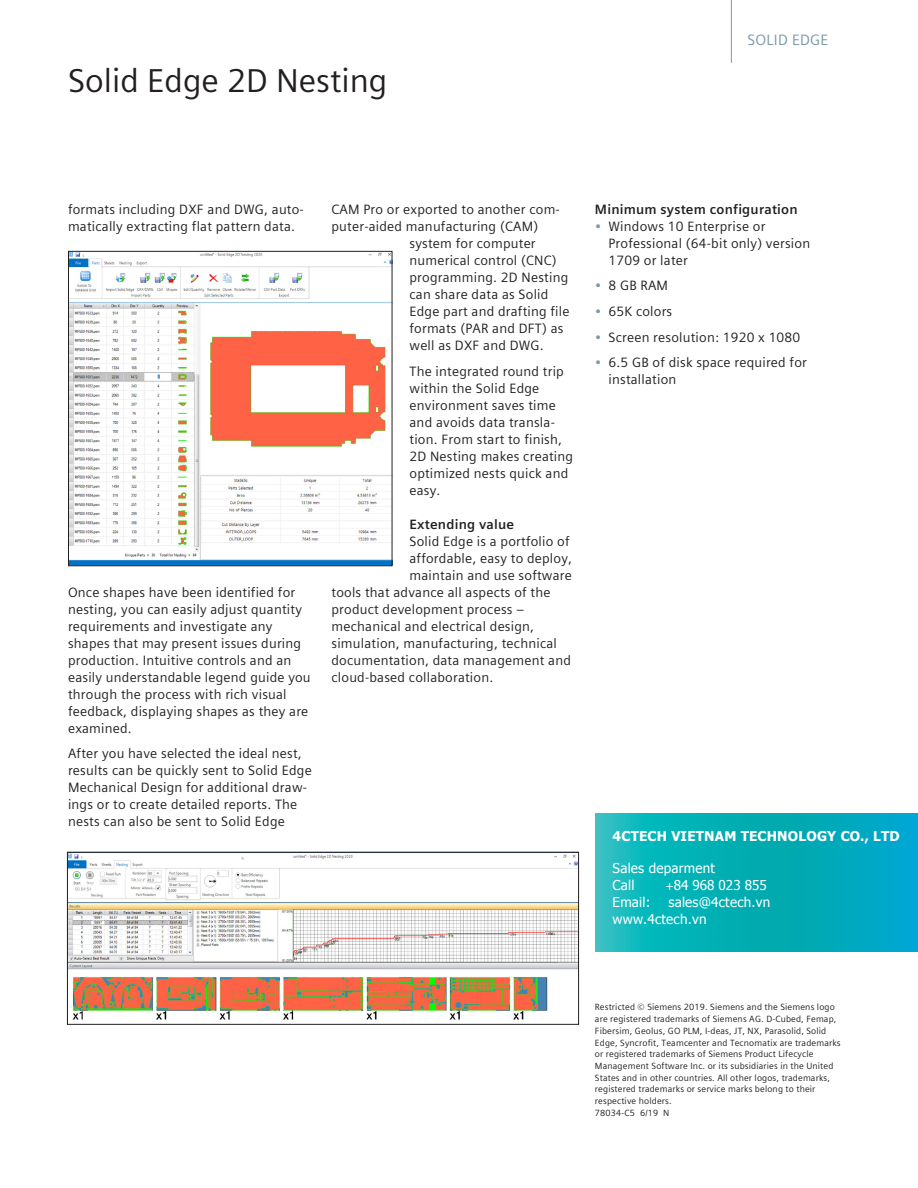
<style>
.page{position:relative;width:918px;height:1188px;background:#fff}
.page>*{position:absolute;margin:0;border:0;box-sizing:border-box;transform-origin:0 0}
.Head_Blk__22pt_120{font:33px "Siemens Sans Global";color:#231f20}
.Product_tab___10pt_0{font:15px "Siemens Sans Global";letter-spacing:.015em;color:#7b99a9}
.Body_text_Blk__9pt_4{font:13.5px/17px "Siemens Sans Global";letter-spacing:.015em;color:#231f20}
.Contact_Snow__9pt_4m{font:13.5px/17px "Tahoma";letter-spacing:.015em;color:#fff}
.Body_text_HEAD_Blk{font:700 13.5px "Siemens Sans Global";letter-spacing:.015em;color:#231f20}
.Contact_HEAD_Snow__9{font:700 13.5px "Tahoma";letter-spacing:.015em;color:#fff}
.Sidebar_captn_Blk__7{font:9px/11.7px "Siemens Sans Global";letter-spacing:.015em;color:#231f20}
.s1{color:#7b99a9}
.s2{font-family:"Siemens Sans Global"}
</style>
<div class="page">
<hr style="left:731px;top:0;width:1px;height:63px;background:#7b99a9">
<svg style="left:595px;top:814px;width:323px;height:137px;background:#05aeba"></svg>
<img style="left:70px;top:253px;width:321px;height:311px">
<div style="left:68px;top:251px;width:325px;height:315px;border:1px solid #231f20"></div>
<img style="left:69px;top:854px;width:508px;height:166px">
<div style="left:67px;top:852px;width:512px;height:173px;border:1px solid #231f20"></div>
<p class="Head_Blk__22pt_120" style="left:68px;top:56px;width:321px">Solid Edge 2D Nesting</p>
<p class="Product_tab___10pt_0" style="left:748px;top:29px;width:83px">SOLID EDGE</p>
<p class="Body_text_Blk__9pt_4" style="left:68px;top:201px;width:237px">formats including DXF and DWG, auto&shy;matically extracting flat pattern data.</p>
<p class="Body_text_Blk__9pt_4" style="left:68px;top:584px;width:244px">Once shapes have been identified for nesting, you can easily adjust quantity requirements and investigate any shapes that may present issues during production. Intuitive controls and an easily understandable legend guide you through the process with rich visual feedback, displaying shapes as they are examined.</p>
<p class="Body_text_Blk__9pt_4" style="left:68px;top:745px;width:245px">After you have selected the ideal nest, results can be quickly sent to Solid Edge Mechanical Design for additional draw&shy;ings or to create detailed reports. The nests can also be sent to Solid Edge</p>
<p class="Body_text_Blk__9pt_4" style="left:332px;top:201px;width:230px">CAM Pro or exported to another com-</p>
<p class="Body_text_Blk__9pt_4" style="left:332px;top:218px;width:208px">puter-aided manufacturing (CAM)</p>
<p class="Body_text_Blk__9pt_4" style="left:410px;top:235px;width:128px">system for computer</p>
<p class="Body_text_Blk__9pt_4" style="left:410px;top:252px;width:149px">numerical control (CNC)</p>
<p class="Body_text_Blk__9pt_4" style="left:410px;top:269px;width:160px">programming. 2D Nesting</p>
<p class="Body_text_Blk__9pt_4" style="left:410px;top:286px;width:140px">can share data as Solid</p>
<p class="Body_text_Blk__9pt_4" style="left:410px;top:303px;width:162px">Edge part and drafting file</p>
<p class="Body_text_Blk__9pt_4" style="left:410px;top:320px;width:155px">formats (PAR and DFT) as</p>
<p class="Body_text_Blk__9pt_4" style="left:410px;top:337px;width:136px">well as DXF and DWG.</p>
<p class="Body_text_Blk__9pt_4" style="left:410px;top:363px;width:165px">The integrated round trip within the Solid Edge environment saves time and avoids data transla&shy;tion. From start to finish,<br>2D Nesting makes creating optimized nests quick and easy.</p>
<p class="Body_text_HEAD_Blk" style="left:410px;top:514px;width:106px">Extending value</p>
<p class="Body_text_Blk__9pt_4" style="left:410px;top:533px;width:162px">Solid Edge is a portfolio of</p>
<p class="Body_text_Blk__9pt_4" style="left:410px;top:550px;width:164px">affordable, easy to deploy,</p>
<p class="Body_text_Blk__9pt_4" style="left:410px;top:567px;width:164px">maintain and use software</p>
<p class="Body_text_Blk__9pt_4" style="left:332px;top:584px;width:221px">tools that advance all aspects of the</p>
<p class="Body_text_Blk__9pt_4" style="left:332px;top:601px;width:194px">product development process –</p>
<p class="Body_text_Blk__9pt_4" style="left:332px;top:618px;width:204px">mechanical and electrical design,</p>
<p class="Body_text_Blk__9pt_4" style="left:332px;top:635px;width:227px">simulation, manufacturing, technical</p>
<p class="Body_text_Blk__9pt_4" style="left:332px;top:652px;width:241px">documentation, data management and</p>
<p class="Body_text_Blk__9pt_4" style="left:332px;top:669px;width:163px">cloud-based collaboration.</p>
<p class="Body_text_HEAD_Blk" style="left:595px;top:199px;width:204px">Minimum system configuration</p>
<p class="Body_text_Blk__9pt_4" style="left:608px;top:218px;width:203px;text-indent:-14px"><span class="s1">•</span> Windows 10 Enterprise or<br>Professional (64-bit only) version<br>1709 or later</p>
<p class="Body_text_Blk__9pt_4" style="left:595px;top:277px;width:75px"><span class="s1">•</span> 8 GB RAM</p>
<p class="Body_text_Blk__9pt_4" style="left:595px;top:303px;width:79px"><span class="s1">•</span> 65K colors</p>
<p class="Body_text_Blk__9pt_4" style="left:595px;top:328px;width:207px"><span class="s1">•</span> Screen resolution: 1920 x 1080</p>
<p class="Body_text_Blk__9pt_4" style="left:608px;top:354px;width:200px;text-indent:-14px"><span class="s1">•</span> 6.5 GB of disk space required for installation</p>
<p class="Contact_HEAD_Snow__9" style="left:613px;top:826px;width:289px">4CTECH VIETNAM TECHNOLOGY CO., LTD</p>
<p class="Contact_Snow__9pt_4m" style="left:613px;top:861px;width:104px">Sales deparment<br>Call</p>
<p class="Contact_Snow__9pt_4m" style="left:666px;top:877px;width:103px"><span class="s2">+</span>84 968 023 855</p>
<p class="Contact_Snow__9pt_4m" style="left:613px;top:895px;width:159px;text-indent:56px">sales@4ctech.vn www.4ctech.vn</p>
<p class="Contact_Snow__9pt_4m" style="left:613px;top:895px;width:39px">Email:</p>
<p class="Sidebar_captn_Blk__7" style="left:595px;top:1002px;width:247px">Restricted © Siemens 2019. Siemens and the Siemens logo are registered trademarks of Siemens AG. D-Cubed, Femap, Fibersim, Geolus, GO PLM, I-deas, JT, NX, Parasolid, Solid Edge, Syncrofit, Teamcenter and Tecnomatix are trademarks or registered trademarks of Siemens Product Lifecycle Management Software Inc. or its subsidiaries in the United States and in other countries. All other logos, trademarks, registered trademarks or service marks belong to their respective holders.</p>
<p class="Sidebar_captn_Blk__7" style="left:595px;top:1107px;width:76px">78034-C5 6/19 N</p>
</div>
